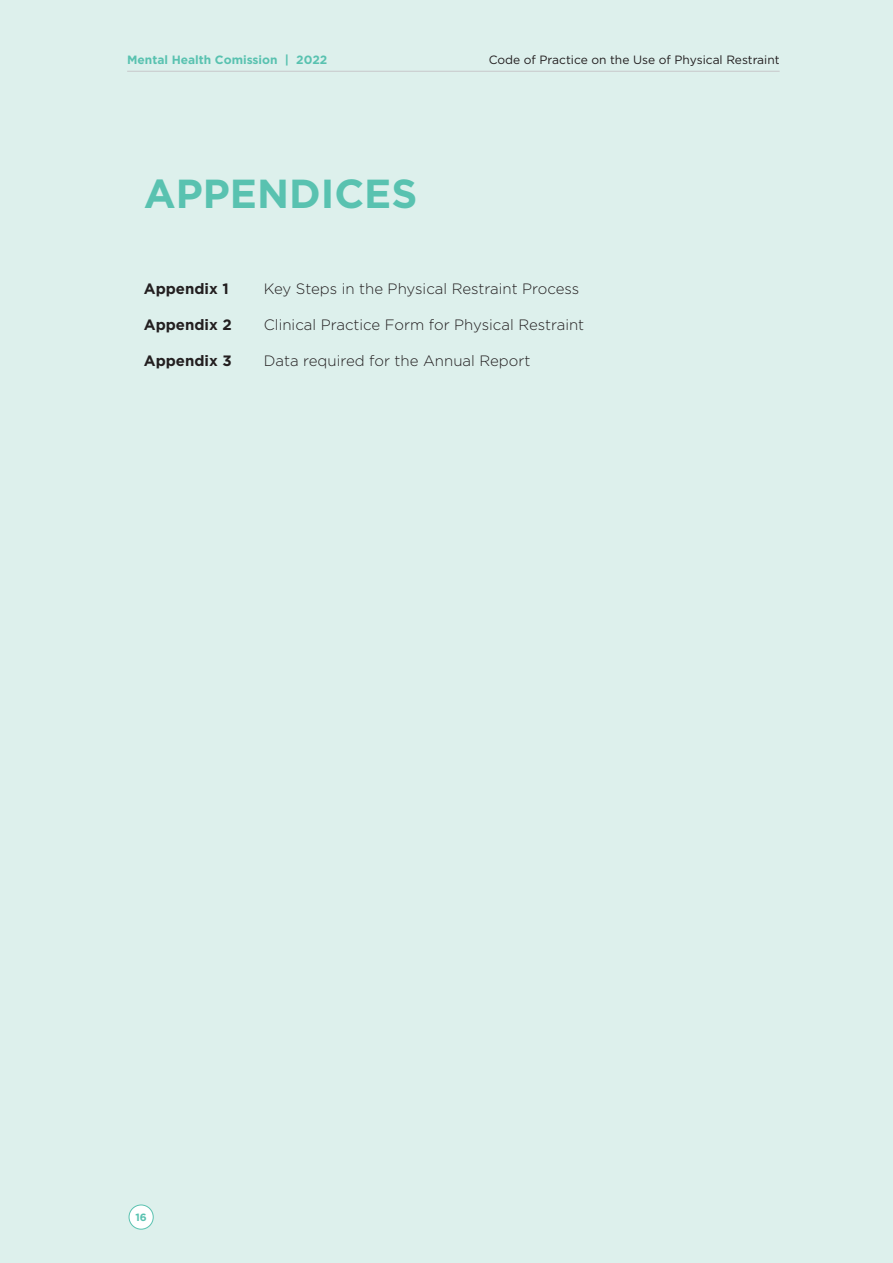
<style>
.page{position:relative;width:893px;height:1263px;background:#ddf0ec}
.page>*{position:absolute;margin:0;border:0;box-sizing:border-box;transform-origin:0 0}
.t1{font:700 40.5px "Gotham";color:#59c2b0}
.t2{font:300 15px "Gotham";color:#231f20}
.t3{font:700 15px "Gotham";color:#231f20}
.t4{font:12px "Gotham";color:#231f20}
.t5{font:700 12px "Gotham";color:#59c2b0}
.t6{font:700 10.5px "Gotham";color:#59c2b0}
</style>
<div class="page">
<div style="left:129px;top:1205px;width:24px;height:24px;background:#fff;border-radius:50%"></div>
<div style="left:129px;top:1204px;width:25px;height:25px;border:1px solid #59c2b0;border-radius:50%"></div>
<hr style="left:127px;top:71px;width:653px;height:1px;background:#c7c8ca">
<p class="t5" style="left:127px;top:53px;width:202px">Mental Health Comission | 2022</p>
<p class="t1" style="left:144px;top:169px;width:275px">APPENDICES</p>
<p class="t4" style="left:489px;top:53px;width:292px">Code of Practice on the Use of Physical Restraint</p>
<p class="t3" style="left:144px;top:279px;width:86px">Appendix 1</p>
<p class="t2" style="left:264px;top:279px;width:317px">Key Steps in the Physical Restraint Process</p>
<p class="t3" style="left:144px;top:315px;width:89px">Appendix 2</p>
<p class="t2" style="left:264px;top:315px;width:322px">Clinical Practice Form for Physical Restraint</p>
<p class="t3" style="left:144px;top:351px;width:89px">Appendix 3</p>
<p class="t2" style="left:264px;top:351px;width:268px">Data required for the Annual Report</p>
<p class="t6" style="left:135px;top:1210px;width:13px">16</p>
</div>
